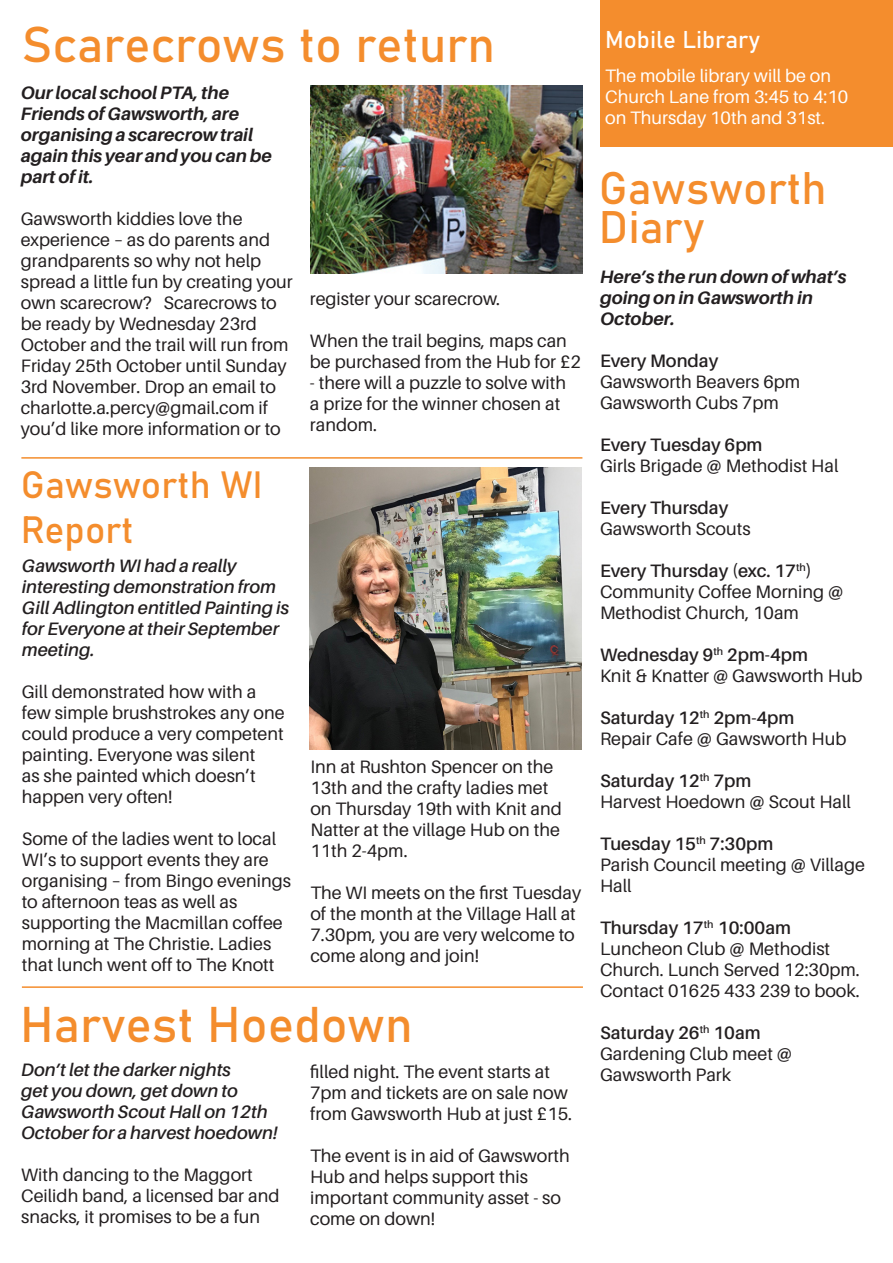
<style>
.page{position:relative;width:893px;height:1263px;background:#fff}
.page>*{position:absolute;margin:0;border:0;box-sizing:border-box;transform-origin:0 0}
.t1{font:49.5px "Bahnschrift";color:#f48d2d}
.t2{font:45px/39px "Bahnschrift";color:#f48d2d}
.t3{font:37.5px/45px "Bahnschrift";color:#f48d2d}
.t4{font:24px "Bahnschrift";color:#fff}
.t5{font:18px/21px "Aileron";color:#231f20}
.t6{font:italic 600 18px/21px "Aileron";color:#231f20}
.t7{font:italic 700 18px/21px "Aileron";color:#231f20}
.t8{font:600 18px "Aileron";color:#231f20}
.t9{font:18px/21px "Aileron";color:#fff}
.s1{font-weight:600}
</style>
<div class="page">
<div style="left:601px;top:0;width:292px;height:146px;background:#f48d2d"></div>
<hr style="left:21px;top:457px;width:561px;height:2px;background:#f48d2d">
<img style="left:311px;top:86px;width:272px;height:187px">
<img style="left:309px;top:468px;width:272px;height:281px">
<hr style="left:22px;top:986px;width:561px;height:2px;background:#f48d2d">
<p class="t1" style="left:22px;top:7px;width:475px">Scarecrows to return</p>
<p class="t7" style="left:21px;top:83px;width:253px">Our local school PTA, the<br>Friends of Gawsworth, are organising a scarecrow trail again this year and you can be part of it.</p>
<p class="t5" style="left:21px;top:209px;width:274px">Gawsworth kiddies love the experience – as do parents and grandparents so why not help spread a little fun by creating your own scarecrow? Scarecrows to be ready by Wednesday 23rd<br>October and the trail will run from<br>Friday 25th October until Sunday<br>3rd November. Drop an email to charlotte.a.percy@gmail.com if you’d like more information or to</p>
<p class="t3" style="left:21px;top:459px;width:244px">Gawsworth WI<br>Report</p>
<p class="t6" style="left:22px;top:556px;width:269px">Gawsworth WI had a really interesting demonstration from<br>Gill Adlington entitled Painting is for Everyone at their September meeting.</p>
<p class="t5" style="left:22px;top:682px;width:264px">Gill demonstrated how with a few simple brushstrokes any one could produce a very competent painting. Everyone was silent<br>as she painted which doesn’t happen very often!</p>
<p class="t5" style="left:22px;top:829px;width:271px">Some of the ladies went to local<br>WI’s to support events they are organising – from Bingo evenings to afternoon teas as well as supporting the Macmillan coffee morning at The Christie. Ladies that lunch went off to The Knott</p>
<p class="t5" style="left:310px;top:289px;width:192px">register your scarecrow.</p>
<p class="t5" style="left:310px;top:331px;width:273px">When the trail begins, maps can be purchased from the Hub for £2</p>
<p class="t5" style="left:310px;top:373px;width:258px">- there will a puzzle to solve with a prize for the winner chosen at random.</p>
<p class="t5" style="left:310px;top:756px;width:253px">Inn at Rushton Spencer on the<br>13th and the crafty ladies met on Thursday 19th with Knit and<br>Natter at the village Hub on the<br>11th 2-4pm.</p>
<p class="t5" style="left:310px;top:882px;width:272px">The WI meets on the first Tuesday of the month at the Village Hall at<br>7.30pm, you are very welcome to come along and join!</p>
<p class="t1" style="left:20px;top:987px;width:394px">Harvest Hoedown</p>
<p class="t6" style="left:21px;top:1059px;width:258px">Don’t let the darker nights<br>get you down, get down to<br>Gawsworth Scout Hall on 12th<br>October for a harvest hoedown!</p>
<p class="t5" style="left:21px;top:1164px;width:260px">With dancing to the Maggort<br>Ceilidh band, a licensed bar and snacks, it promises to be a fun</p>
<p class="t5" style="left:310px;top:1061px;width:263px">filled night. The event starts at<br>7pm and tickets are on sale now from Gawsworth Hub at just £15.</p>
<p class="t5" style="left:310px;top:1145px;width:261px">The event is in aid of Gawsworth<br>Hub and helps support this important community asset - so come on down!</p>
<p class="t4" style="left:605px;top:22px;width:156px">Mobile Library</p>
<p class="t9" style="left:605px;top:66px;width:245px">The mobile library will be on<br>Church Lane from 3:45 to 4:10 on Thursday 10th and 31st.</p>
<p class="t2" style="left:599px;top:165px;width:229px">Gawsworth<br>Diary</p>
<p class="t7" style="left:600px;top:266px;width:248px">Here’s the run down of what’s going on in Gawsworth in<br>October.</p>
<p class="t8" style="left:600px;top:351px;width:120px">Every Monday</p>
<p class="t5" style="left:600px;top:371px;width:202px">Gawsworth Beavers 6pm</p>
<p class="t5" style="left:600px;top:392px;width:180px">Gawsworth Cubs 7pm</p>
<p class="t8" style="left:600px;top:435px;width:164px">Every Tuesday 6pm</p>
<p class="t5" style="left:600px;top:455px;width:240px">Girls Brigade @ Methodist Hal</p>
<p class="t8" style="left:600px;top:498px;width:130px">Every Thursday</p>
<p class="t5" style="left:600px;top:518px;width:152px">Gawsworth Scouts</p>
<p class="t5" style="left:600px;top:560px;width:245px"><span class="s1">Every Thursday (exc. 17</span><sup>th</sup><span class="s1">)<br></span>Community Coffee Morning @<br>Methodist Church, 10am</p>
<p class="t8" style="left:600px;top:645px;width:210px">Wednesday 9<sup>th</sup> 2pm-4pm</p>
<p class="t5" style="left:600px;top:665px;width:264px">Knit &amp; Knatter @ Gawsworth Hub</p>
<p class="t8" style="left:600px;top:708px;width:196px">Saturday 12<sup>th</sup> 2pm-4pm</p>
<p class="t5" style="left:600px;top:728px;width:248px">Repair Cafe @ Gawsworth Hub</p>
<p class="t8" style="left:600px;top:771px;width:153px">Saturday 12<sup>th</sup> 7pm</p>
<p class="t5" style="left:600px;top:791px;width:252px">Harvest Hoedown @ Scout Hall</p>
<p class="t8" style="left:600px;top:834px;width:175px">Tuesday 15<sup>th</sup> 7:30pm</p>
<p class="t5" style="left:600px;top:854px;width:267px">Parish Council meeting @ Village<br>Hall</p>
<p class="t8" style="left:600px;top:918px;width:192px">Thursday 17<sup>th</sup> 10:00am</p>
<p class="t5" style="left:600px;top:938px;width:261px">Luncheon Club @ Methodist<br>Church. Lunch Served 12:30pm.<br>Contact 01625 433 239 to book.</p>
<p class="t8" style="left:600px;top:1023px;width:162px">Saturday 26<sup>th</sup> 10am</p>
<p class="t5" style="left:600px;top:1043px;width:194px">Gardening Club meet @<br>Gawsworth Park</p>
</div>
